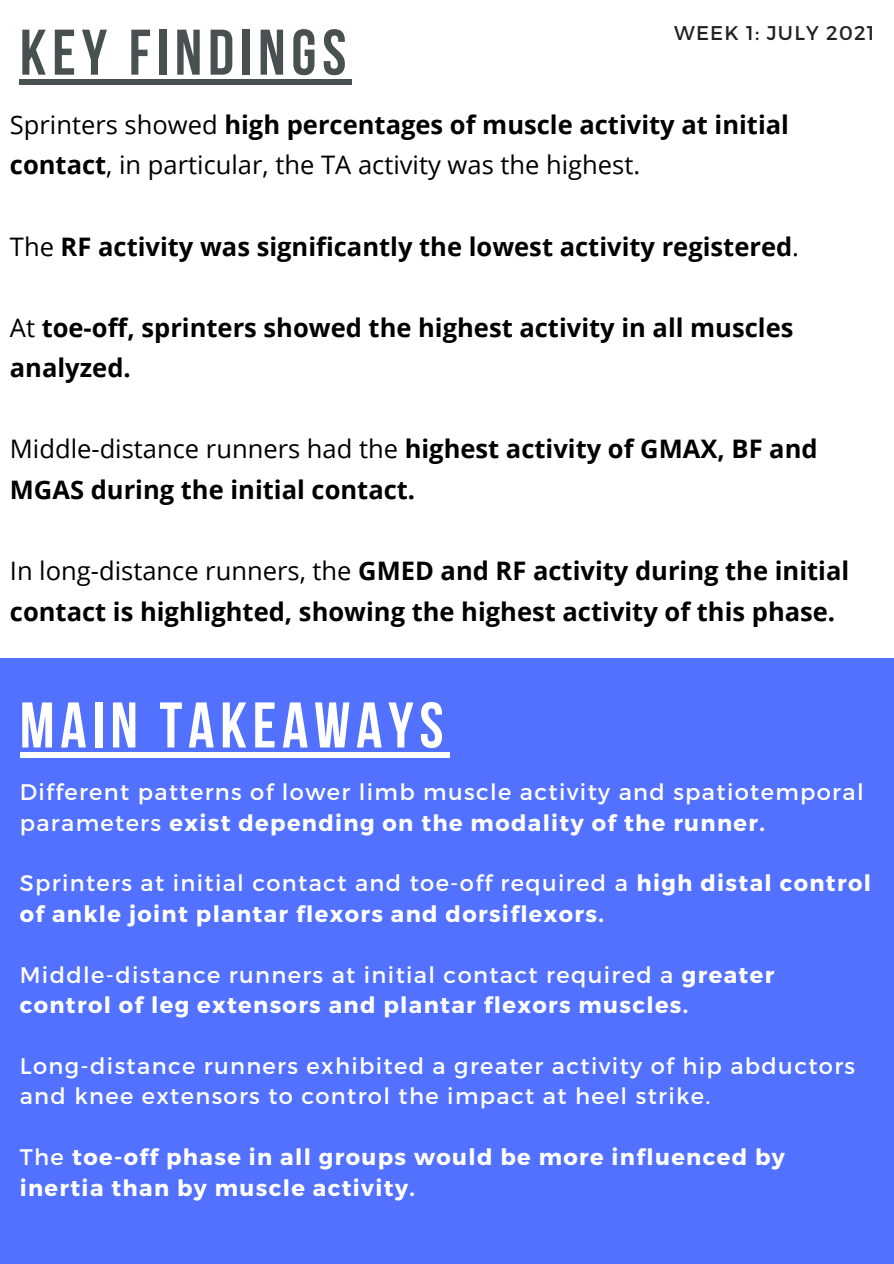
<style>
.page{position:relative;width:894px;height:1264px;background:#fff}
.page>*{position:absolute;margin:0;border:0;box-sizing:border-box;transform-origin:0 0}
.t1{font:700 64.35px "Bebas Neue";letter-spacing:.09em;color:#fff}
.t2{font:700 64.35px "Bebas Neue";letter-spacing:.09em;color:#495052}
.t3{font:700 25.5px/40.5px "Open Sans";color:#000}
.t4{font:25.5px/40.5px "Open Sans";color:#000}
.t5{font:700 22.5px/30.5px "Montserrat";letter-spacing:.06em;color:#fff}
.t6{font:22.5px/30.5px "Montserrat";letter-spacing:.06em;color:#fff}
.t7{font:19.8px "Montserrat";letter-spacing:.06em;color:#222}
.s1{font-weight:700}
.s2{font-weight:400}
</style>
<div class="page">
<div style="left:0;top:658px;width:893px;height:605px;background:#5271ff"></div>
<div style="left:20px;top:79px;width:332px;height:6px;background:#495052"></div>
<div style="left:20px;top:752px;width:429px;height:5px;background:#fff"></div>
<p class="t7" style="left:674px;top:20px;width:202px">WEEK 1: JULY 2021</p>
<p class="t2" style="left:20px;top:26px;width:328px">KEY FINDINGS</p>
<p class="t4" style="left:10px;top:104px;width:780px">Sprinters showed <span class="s1">high percentages of muscle activity at initial contact</span>, in particular, the TA activity was the highest.</p>
<p class="t3" style="left:10px;top:225px;width:790px"><span class="s2">The</span> RF activity was significantly the lowest activity registered<span class="s2">.</span></p>
<p class="t3" style="left:10px;top:306px;width:784px"><span class="s2">At</span> toe-off, sprinters showed the highest activity in all muscles analyzed.</p>
<p class="t3" style="left:10px;top:428px;width:809px"><span class="s2">Middle-distance runners had the</span> highest activity of GMAX, BF and<br>MGAS during the initial contact.</p>
<p class="t3" style="left:10px;top:550px;width:840px"><span class="s2">In long-distance runners, the</span> GMED and RF activity during the initial contact is highlighted, showing the highest activity of this phase.</p>
<p class="t1" style="left:20px;top:699px;width:425px">MAIN TAKEAWAYS</p>
<p class="t6" style="left:20px;top:775px;width:845px">Different patterns of lower limb muscle activity and spatiotemporal parameters <span class="s1">exist depending on the modality of the runner.</span></p>
<p class="t5" style="left:20px;top:867px;width:852px"><span class="s2">Sprinters at initial contact and toe-off required a</span> high distal control of ankle joint plantar flexors and dorsiflexors.</p>
<p class="t5" style="left:20px;top:958px;width:755px"><span class="s2">Middle-distance runners at initial contact required a</span> greater control of leg extensors and plantar flexors muscles.</p>
<p class="t6" style="left:20px;top:1049px;width:836px">Long-distance runners exhibited a greater activity of hip abductors and knee extensors to control the impact at heel strike.</p>
<p class="t5" style="left:20px;top:1140px;width:766px"><span class="s2">The</span> toe-off phase in all groups would be more influenced by inertia than by muscle activity.</p>
</div>
